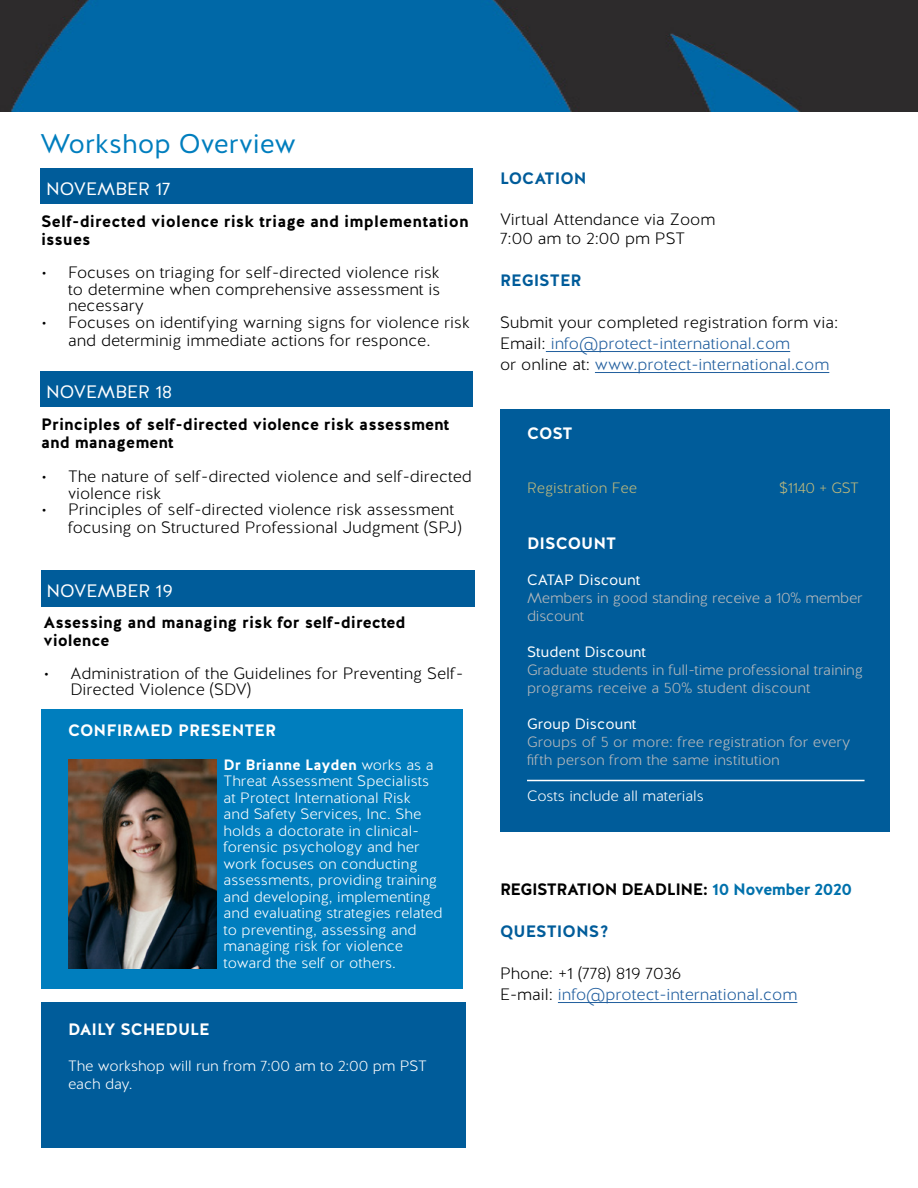
<style>
.page{position:relative;width:918px;height:1188px;background:#fff}
.page>*{position:absolute;margin:0;border:0;box-sizing:border-box;transform-origin:0 0}
.t1{font:27px "Halis GR";color:#007ebe}
.t2{font:18px "Halis GR";color:#fff}
.t3{font:300 16.5px/16.5px "Halis GR";color:#000}
.t4{font:300 16.5px/21px "Halis GR";color:#215e9e}
.t5{font:700 16.5px/18px "Halis GR";color:#000}
.t6{font:700 16.5px "Halis GR";letter-spacing:-.005em;color:#fff}
.t7{font:700 16.5px "Halis GR";letter-spacing:-.03em;color:#000}
.t8{font:700 16.5px "Halis GR";color:#005c9a}
.t9{font:300 15px/16.5px "Halis GR";color:#fff}
.t10{font:300 15px/18px "Halis GR";letter-spacing:-.015em;color:#b8babc}
.t11{font:15px "Halis GR";color:#fff}
.t12{font:300 15px "Halis GR";color:#beb97d}
.s1{font-weight:700}
.s2{color:#000}
.s3{color:#0071ac}
</style>
<div class="page">
<hr style="left:546px;top:351px;width:244px;height:1px;background:#215e9e">
<hr style="left:595px;top:372px;width:234px;height:1px;background:#215e9e">
<hr style="left:558px;top:1002px;width:239px;height:1px;background:#215e9e">
<div style="left:41px;top:169px;width:432px;height:35px;background:#005c9a"></div>
<div style="left:41px;top:570px;width:433px;height:36px;background:#005c9a"></div>
<img style="left:0;top:0;width:918px;height:111px">
<div style="left:41px;top:709px;width:422px;height:280px;background:#007ebe"></div>
<div style="left:500px;top:409px;width:390px;height:423px;background:#005c9a"></div>
<img style="left:68px;top:759px;width:149px;height:209px">
<div style="left:41px;top:1002px;width:424px;height:146px;background:#005c9a"></div>
<hr style="left:527px;top:780px;width:338px;height:1px;background:#fff">
<div style="left:41px;top:372px;width:432px;height:35px;background:#005c9a"></div>
<h1 class="t1" style="left:40px;top:127px;width:258px">Workshop Overview</h1>
<p class="t2" style="left:46px;top:177px;width:126px">NOVEMBER 17</p>
<p class="t5" style="left:41px;top:213px;width:429px">Self-directed violence risk triage and implementation issues</p>
<p class="t3" style="left:68px;top:265px;width:374px;text-align:justify;text-indent:-27px">• Focuses on triaging for self-directed violence risk to determine when comprehensive assessment is necessary</p>
<p class="t3" style="left:68px;top:313px;width:403px;line-height:18px;text-indent:-27px">• Focuses on identifying warning signs for violence risk and determinig immediate actions for responce.</p>
<p class="t2" style="left:46px;top:380px;width:127px">NOVEMBER 18</p>
<p class="t5" style="left:41px;top:415px;width:410px">Principles of self-directed violence risk assessment and management</p>
<p class="t3" style="left:68px;top:469px;width:405px;text-indent:-27px">• The nature of self-directed violence and self-directed violence risk</p>
<p class="t3" style="left:68px;top:501px;width:395px;line-height:18px;text-indent:-27px">• Principles of self-directed violence risk assessment focusing on Structured Professional Judgment (SPJ)</p>
<p class="t2" style="left:46px;top:579px;width:128px">NOVEMBER 19</p>
<p class="t5" style="left:43px;top:613px;width:364px">Assessing and managing risk for self-directed violence</p>
<p class="t3" style="left:70px;top:665px;width:394px;text-indent:-27px">• Administration of the Guidelines for Preventing Self-<br>Directed Violence (SDV)</p>
<p class="t6" style="left:68px;top:719px;width:210px">CONFIRMED PRESENTER</p>
<p class="t9" style="left:224px;top:757px;width:221px"><span class="s1">Dr Brianne Layden</span> works as a<br>Threat Assessment Specialists at Protect International Risk<br>and Safety Services, Inc. She holds a doctorate in clinical&shy;forensic psychology and her work focuses on conducting assessments, providing training and developing, implementing and evaluating strategies related to preventing, assessing and managing risk for violence toward the self or others.</p>
<p class="t6" style="left:68px;top:1018px;width:143px">DAILY SCHEDULE</p>
<p class="t9" style="left:68px;top:1057px;width:360px;line-height:18px">The workshop will run from 7:00 am to 2:00 pm PST each day.</p>
<p class="t8" style="left:500px;top:168px;width:88px">LOCATION</p>
<p class="t3" style="left:500px;top:210px;width:217px;line-height:19.5px">Virtual Attendance via Zoom<br>7:00 am to 2:00 pm PST</p>
<p class="t8" style="left:500px;top:270px;width:83px">REGISTER</p>
<p class="t4" style="left:500px;top:313px;width:340px"><span class="s2">Submit your completed registration form via:<br>Email:</span> info@protect-international.com<br><span class="s2">or online at:</span> www.protect-international.com</p>
<p class="t6" style="left:527px;top:423px;width:47px">COST</p>
<p class="t12" style="left:527px;top:479px;width:111px">Registration Fee</p>
<p class="t12" style="left:779px;top:479px;width:81px">$1140 + GST</p>
<p class="t6" style="left:527px;top:533px;width:91px">DISCOUNT</p>
<p class="t11" style="left:527px;top:570px;width:115px">CATAP Discount</p>
<p class="t10" style="left:527px;top:590px;width:337px">Members in good standing receive a 10% member discount</p>
<p class="t11" style="left:527px;top:642px;width:121px">Student Discount</p>
<p class="t10" style="left:527px;top:662px;width:337px">Graduate students in full-time professional training programs receive a 50% student discount</p>
<p class="t11" style="left:527px;top:714px;width:111px">Group Discount</p>
<p class="t10" style="left:527px;top:734px;width:325px">Groups of 5 or more: free registration for every fifth person from the same institution</p>
<p class="t9" style="left:527px;top:788px;width:178px">Costs include all materials</p>
<p class="t7" style="left:500px;top:879px;width:354px">REGISTRATION DEADLINE: <span class="s3">10 November 2020</span></p>
<p class="t8" style="left:500px;top:921px;width:110px">QUESTIONS?</p>
<p class="t4" style="left:500px;top:964px;width:299px"><span class="s2">Phone: +1 (778) 819 7036<br>E-mail:</span> info@protect-international.com</p>
</div>
